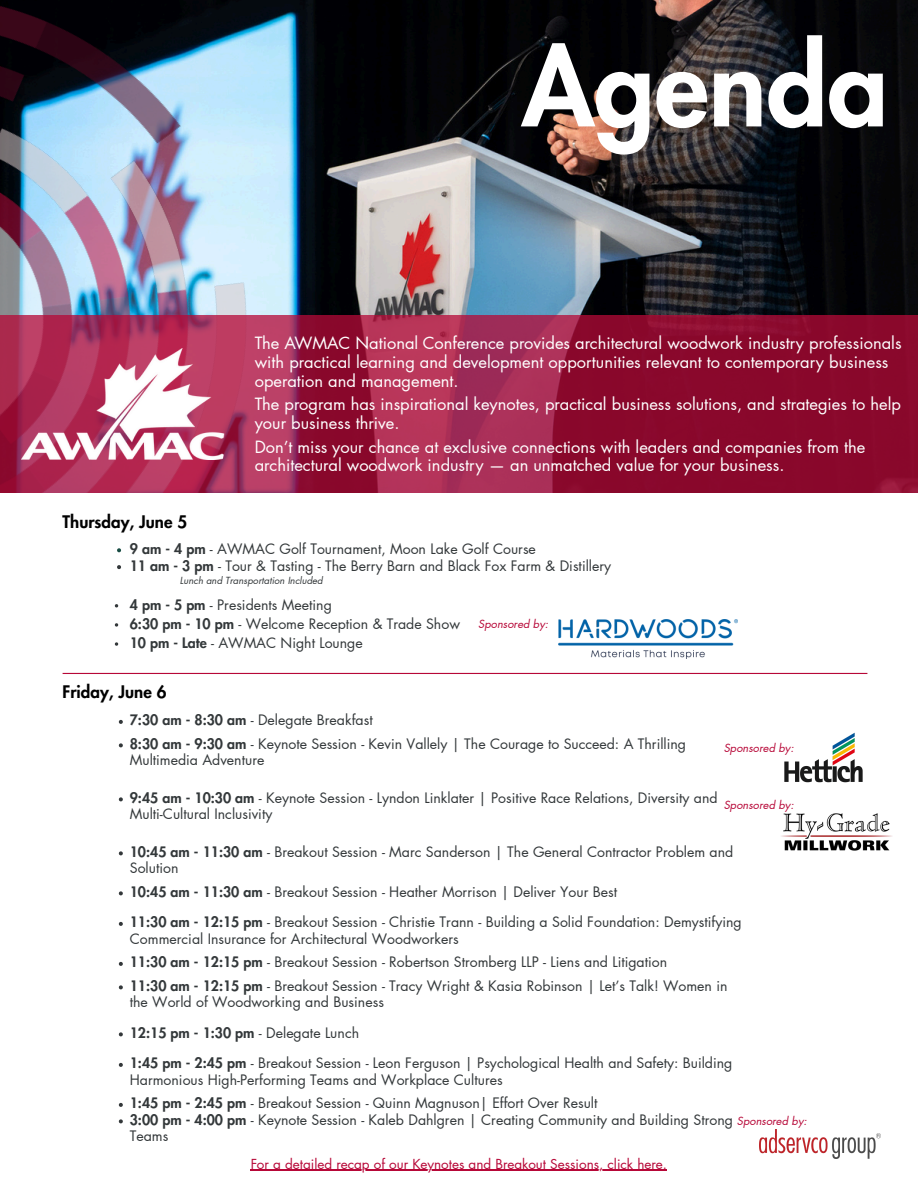
<style>
.page{position:relative;width:918px;height:1188px;background:#fff}
.page>*{position:absolute;margin:0;border:0;box-sizing:border-box;transform-origin:0 0}
.t1{font:800 107.55px "Futura LT Pro";color:#fff}
.t2{font:800 16.95px "Futura LT Pro";color:#000}
.t3{font:16.5px/18.8px "Futura LT Pro";color:#fff}
.t4{font:14.1px/16.5px "Futura LT Pro";color:#33383a}
.t5{font:800 14.1px "Futura LT Pro";color:#33383a}
.t6{font:13.5px "Futura LT Pro";color:#b70838}
.t7{font:italic 11.1px "Futura LT Pro";color:#b70838}
.t8{font:italic 9.6px "Futura LT Pro";color:#33383a}
.s1{font-weight:800}
.s2{font-weight:400}
</style>
<div class="page">
<img style="left:388px;top:0;width:530px;height:493px">
<img style="left:0;top:0;width:388px;height:315px">
<svg style="left:0;top:315px;width:917px;height:178px;background:#991a40"></svg>
<hr style="left:63px;top:673px;width:804px;height:1px;background:#b70838">
<img style="left:558px;top:619px;width:179px;height:40px">
<svg style="left:119px;top:720px;width:4px;height:4px"></svg>
<svg style="left:119px;top:743px;width:4px;height:4px"></svg>
<svg style="left:119px;top:797px;width:4px;height:4px"></svg>
<svg style="left:119px;top:851px;width:4px;height:4px"></svg>
<svg style="left:119px;top:891px;width:4px;height:4px"></svg>
<svg style="left:119px;top:922px;width:4px;height:4px"></svg>
<svg style="left:119px;top:962px;width:4px;height:4px"></svg>
<svg style="left:119px;top:985px;width:4px;height:4px"></svg>
<svg style="left:119px;top:1032px;width:4px;height:4px"></svg>
<svg style="left:119px;top:1063px;width:4px;height:4px"></svg>
<svg style="left:119px;top:1103px;width:4px;height:4px"></svg>
<svg style="left:119px;top:1119px;width:4px;height:4px"></svg>
<img style="left:784px;top:733px;width:79px;height:49px">
<img style="left:781px;top:814px;width:111px;height:37px">
<img style="left:760px;top:1129px;width:120px;height:29px">
<img style="left:22px;top:348px;width:218px;height:112px">
<svg style="left:117px;top:548px;width:4px;height:4px"></svg>
<svg style="left:117px;top:565px;width:4px;height:4px"></svg>
<svg style="left:115px;top:623px;width:3px;height:4px"></svg>
<svg style="left:115px;top:642px;width:3px;height:4px"></svg>
<hr style="left:251px;top:1170px;width:416px;height:1px;background:#b70838">
<p class="t1" style="left:522px;top:38px;width:368px">Agenda</p>
<p class="t3" style="left:255px;top:334px;width:648px">The AWMAC National Conference provides architectural woodwork industry professionals with practical learning and development opportunities relevant to contemporary business operation and management.</p>
<p class="t3" style="left:255px;top:396px;width:648px">The program has inspirational keynotes, practical business solutions, and strategies to help your business thrive.</p>
<p class="t3" style="left:255px;top:438px;width:612px">Don’t miss your chance at exclusive connections with leaders and companies from the architectural woodwork industry — an unmatched value for your business.</p>
<p class="t2" style="left:63px;top:514px;width:126px">Thursday, June 5</p>
<p class="t4" style="left:130px;top:541px;width:408px"><span class="s1">9 am - 4 pm</span> - AWMAC Golf Tournament, Moon Lake Golf Course</p>
<h2 class="t4" style="left:130px;top:558px;width:483px"><span class="s1">11 am - 3 pm</span> - Tour &amp; Tasting - The Berry Barn and Black Fox Farm &amp; Distillery</h2>
<p class="t8" style="left:180px;top:576px;width:144px">Lunch and Transportation Included</p>
<p class="t4" style="left:130px;top:597px;width:204px"><span class="s1">4 pm - 5 pm</span> - Presidents Meeting</p>
<p class="t4" style="left:130px;top:616px;width:332px"><span class="s1">6:30 pm - 10 pm</span> - Welcome Reception &amp; Trade Show</p>
<p class="t4" style="left:130px;top:635px;width:234px"><span class="s1">10 pm - Late</span> - AWMAC Night Lounge</p>
<p class="t7" style="left:478px;top:619px;width:72px">Sponsored by:</p>
<p class="t2" style="left:63px;top:684px;width:105px">Friday, June 6</p>
<p class="t4" style="left:130px;top:713px;width:244px"><span class="s1">7:30 am - 8:30 am</span> - Delegate Breakfast</p>
<h1 class="t4" style="left:130px;top:736px;width:558px"><span class="s1">8:30 am - 9:30 am</span> - Keynote Session - Kevin Vallely | The Courage to Succeed: A Thrilling<br>Multimedia Adventure</h1>
<p class="t4" style="left:130px;top:790px;width:589px"><span class="s1">9:45 am - 10:30 am</span> - Keynote Session - Lyndon Linklater | Positive Race Relations, Diversity and<br>Multi-Cultural Inclusivity</p>
<h3 class="t4" style="left:130px;top:844px;width:605px"><span class="s1">10:45 am - 11:30 am</span> - Breakout Session - Marc Sanderson | The General Contractor Problem and<br>Solution</h3>
<h3 class="t4" style="left:130px;top:884px;width:489px"><span class="s1">10:45 am - 11:30 am</span> - Breakout Session - Heather Morrison | Deliver Your Best</h3>
<h3 class="t4" style="left:130px;top:915px;width:613px"><span class="s1">11:30 am - 12:15 pm</span> - Breakout Session - Christie Trann - Building a Solid Foundation: Demystifying<br>Commercial Insurance for Architectural Woodworkers</h3>
<h2 class="t4" style="left:130px;top:955px;width:539px"><span class="s1">11:30 am - 12:15 pm</span> - Breakout Session - Robertson Stromberg LLP - Liens and Litigation</h2>
<p class="t4" style="left:130px;top:978px;width:599px"><span class="s1">11:30 am - 12:15 pm</span> - Breakout Session - Tracy Wright &amp; Kasia Robinson | Let’s Talk! Women in the World of Woodworking and Business</p>
<p class="t5" style="left:130px;top:1026px;width:231px">12:15 pm - 1:30 pm <span class="s2">- Delegate Lunch</span></p>
<p class="t4" style="left:130px;top:1056px;width:604px"><span class="s1">1:45 pm - 2:45 pm</span> - Breakout Session - Leon Ferguson | Psychological Health and Safety: Building<br>Harmonious High-Performing Teams and Workplace Cultures</p>
<p class="t4" style="left:130px;top:1096px;width:469px"><span class="s1">1:45 pm - 2:45 pm</span> - Breakout Session - Quinn Magnuson| Effort Over Result</p>
<p class="t4" style="left:130px;top:1112px;width:605px"><span class="s1">3:00 pm - 4:00 pm</span> - Keynote Session - Kaleb Dahlgren | Creating Community and Building Strong<br>Teams</p>
<p class="t7" style="left:724px;top:743px;width:72px">Sponsored by:</p>
<p class="t7" style="left:724px;top:800px;width:72px">Sponsored by:</p>
<p class="t7" style="left:737px;top:1116px;width:72px">Sponsored by:</p>
<p class="t6" style="left:251px;top:1158px;width:418px">For a detailed recap of our Keynotes and Breakout Sessions, click here.</p>
</div>
